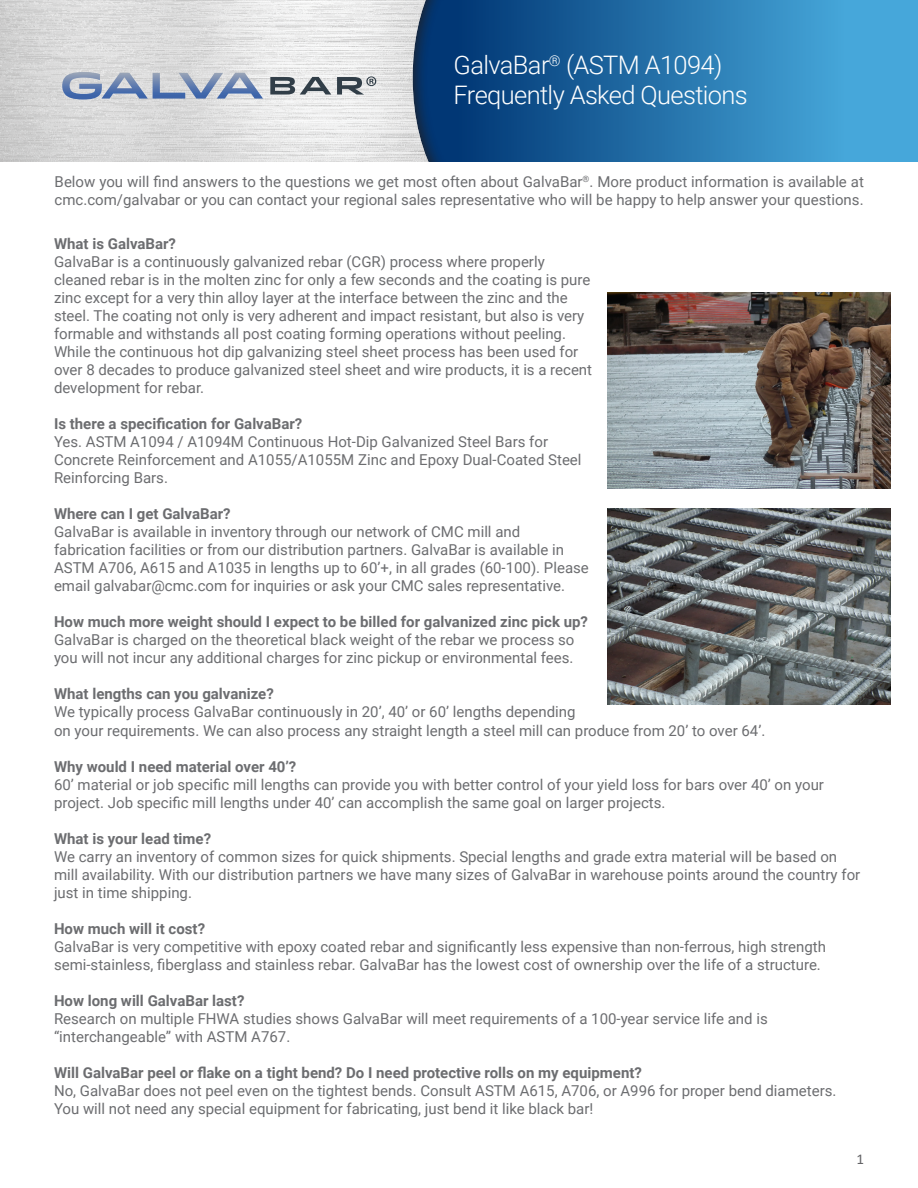
<style>
.page{position:relative;width:918px;height:1188px;background:#fff}
.page>*{position:absolute;margin:0;border:0;box-sizing:border-box;transform-origin:0 0}
.t1{font:300 25.5px "Roboto";letter-spacing:-.025em;color:#fff}
.t2{font:15px/18px "Roboto";color:#6c6d70}
.t3{font:700 15px "Roboto";color:#6c6d70}
.t4{font:15px "Calibri";color:#636366}
.s1{font-weight:700}
</style>
<div class="page">
<svg style="left:451px;top:0;width:467px;height:162px;background:#2876ae"></svg>
<div style="left:0;top:0;width:451px;height:195px;background:#013775"></div>
<img style="left:0;top:0;width:438px;height:162px">
<div style="left:0;top:162px;width:918px;height:60px;background:#fff"></div>
<svg style="left:62px;top:72px;width:201px;height:28px;background:#a6b2c8"></svg>
<svg style="left:270px;top:77px;width:61px;height:18px"></svg>
<svg style="left:337px;top:76px;width:39px;height:19px"></svg>
<img style="left:608px;top:292px;width:283px;height:196px">
<img style="left:608px;top:508px;width:283px;height:196px">
<p class="t1" style="left:454px;top:47px;width:270px">GalvaBar<sup>®</sup> (ASTM A1094)</p>
<p class="t1" style="left:454px;top:77px;width:296px">Frequently Asked Questions</p>
<p class="t2" style="left:55px;top:172px;width:811px">Below you will find answers to the questions we get most often about GalvaBar<sup>®</sup>. More product information is available at cmc.com/galvabar or you can contact your regional sales representative who will be happy to help answer your questions.</p>
<p class="t2" style="left:54px;top:235px;width:540px"><span class="s1">What is GalvaBar?<br></span>GalvaBar is a continuously galvanized rebar (CGR) process where properly cleaned rebar is in the molten zinc for only a few seconds and the coating is pure zinc except for a very thin alloy layer at the interface between the zinc and the steel. The coating not only is very adherent and impact resistant, but also is very formable and withstands all post coating forming operations without peeling.<br>While the continuous hot dip galvanizing steel sheet process has been used for over 8 decades to produce galvanized steel sheet and wire products, it is a recent development for rebar.</p>
<p class="t3" style="left:54px;top:414px;width:250px">Is there a specification for GalvaBar?</p>
<p class="t2" style="left:54px;top:433px;width:529px">Yes. ASTM A1094 / A1094M Continuous Hot-Dip Galvanized Steel Bars for<br>Concrete Reinforcement and A1055/A1055M Zinc and Epoxy Dual-Coated Steel<br>Reinforcing Bars.</p>
<p class="t3" style="left:54px;top:504px;width:178px">Where can I get GalvaBar?</p>
<p class="t2" style="left:54px;top:523px;width:536px">GalvaBar is available in inventory through our network of CMC mill and fabrication facilities or from our distribution partners. GalvaBar is available in ASTM A706, A615 and A1035 in lengths up to 60’+, in all grades (60-100). Please email galvabar@cmc.com for inquiries or ask your CMC sales representative.</p>
<p class="t3" style="left:54px;top:612px;width:536px">How much more weight should I expect to be billed for galvanized zinc pick up?</p>
<p class="t2" style="left:54px;top:631px;width:522px">GalvaBar is charged on the theoretical black weight of the rebar we process so you will not incur any additional charges for zinc pickup or environmental fees.</p>
<p class="t3" style="left:54px;top:684px;width:221px">What lengths can you galvanize?</p>
<p class="t2" style="left:54px;top:702px;width:713px;line-height:18.6px">We typically process GalvaBar continuously in 20’, 40’ or 60’ lengths depending<br>on your requirements. We can also process any straight length a steel mill can produce from 20’ to over 64’.</p>
<p class="t3" style="left:54px;top:756px;width:244px">Why would I need material over 40’?</p>
<p class="t2" style="left:54px;top:775px;width:772px">60’ material or job specific mill lengths can provide you with better control of your yield loss for bars over 40’ on your project. Job specific mill lengths under 40’ can accomplish the same goal on larger projects.</p>
<p class="t2" style="left:54px;top:829px;width:808px"><span class="s1">What is your lead time?<br></span>We carry an inventory of common sizes for quick shipments. Special lengths and grade extra material will be based on mill availability. With our distribution partners we have many sizes of GalvaBar in warehouse points around the country for just in time shipping.</p>
<p class="t3" style="left:54px;top:918px;width:153px">How much will it cost?</p>
<p class="t2" style="left:54px;top:937px;width:773px">GalvaBar is very competitive with epoxy coated rebar and significantly less expensive than non-ferrous, high strength semi-stainless, fiberglass and stainless rebar. GalvaBar has the lowest cost of ownership over the life of a structure.</p>
<p class="t3" style="left:54px;top:990px;width:192px">How long will GalvaBar last?</p>
<p class="t2" style="left:54px;top:1009px;width:715px">Research on multiple FHWA studies shows GalvaBar will meet requirements of a 100-year service life and is “interchangeable” with ASTM A767.</p>
<p class="t3" style="left:54px;top:1062px;width:589px">Will GalvaBar peel or flake on a tight bend? Do I need protective rolls on my equipment?</p>
<p class="t2" style="left:54px;top:1081px;width:784px">No, GalvaBar does not peel even on the tightest bends. Consult ASTM A615, A706, or A996 for proper bend diameters.<br>You will not need any special equipment for fabricating, just bend it like black bar!</p>
<p class="t4" style="left:856px;top:1148px;width:9px">1</p>
</div>
